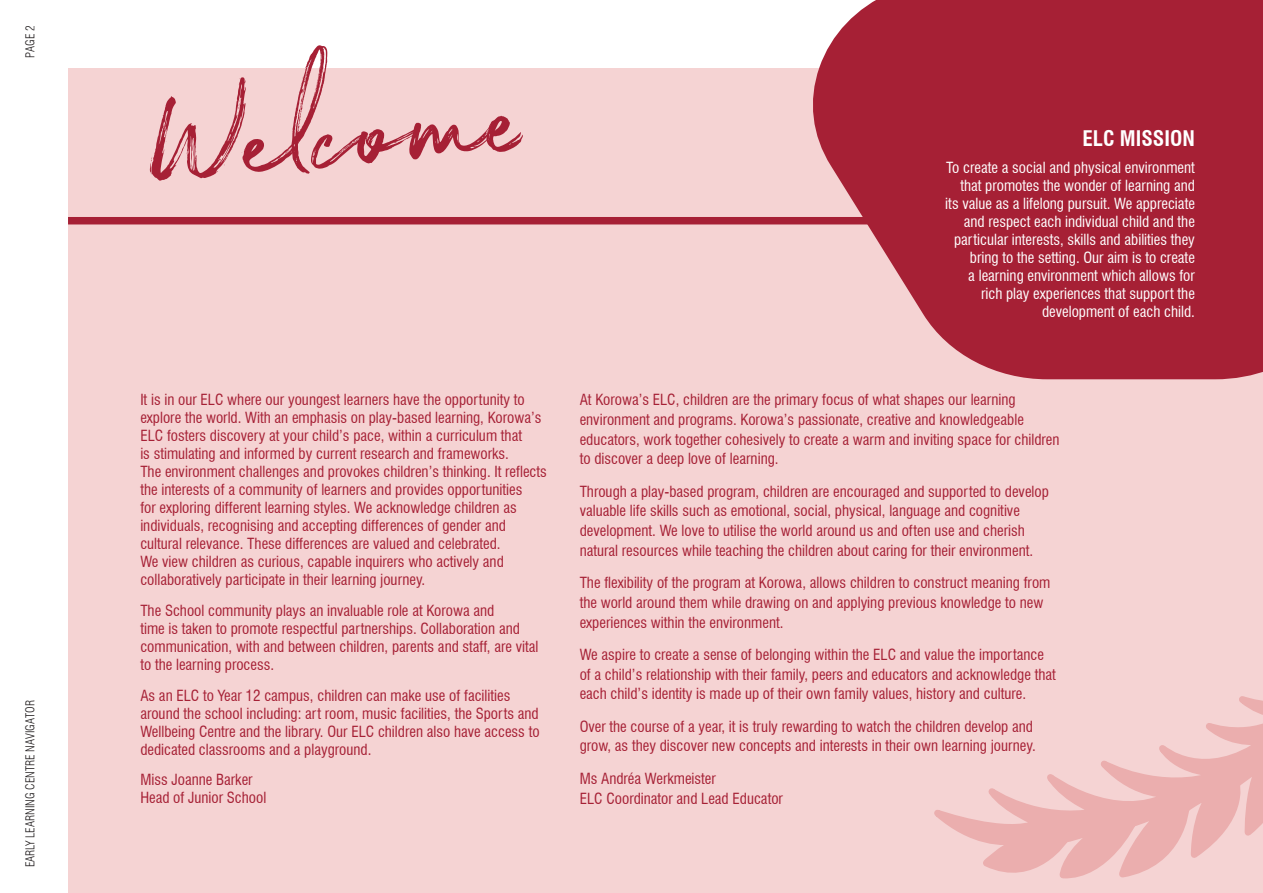
<style>
.page{position:relative;width:1263px;height:893px;background:#fff}
.page>*{position:absolute;margin:0;border:0;box-sizing:border-box;transform-origin:0 0}
.t1{font:240px "The Saturday";color:#a62035}
.t2{font:700 condensed 21px "Swiss 721 BT";color:#fff}
.Body{font:condensed 15px/18px "Swiss 721 BT";color:#a62035}
.Body-2{font:condensed 15px/18px "Swiss 721 BT";color:#fff;text-align:right}
.t3{font:300 condensed 12px "Swiss 721 BT";color:#231f20}
</style>
<div class="page">
<div style="left:68px;top:68px;width:1195px;height:825px;background:#f5d3d3"></div>
<svg style="left:934px;top:696px;width:329px;height:183px"></svg>
<div style="left:68px;top:217px;width:935px;height:7px;background:#a62035"></div>
<svg style="left:808px;top:0;width:455px;height:379px;background:#b0384a"></svg>
<p class="t3" style="left:23px;top:58px;width:34px;rotate:-90deg">PAGE 2</p>
<p class="t3" style="left:23px;top:867px;width:169px;rotate:-90deg">EARLY LEARNING CENTRE NAVIGATOR</p>
<p class="t1" style="left:132px;top:-40px;width:393px;rotate:-5deg">Welcome</p>
<p class="Body" style="left:140px;top:391px;width:408px">It is in our ELC where our youngest learners have the opportunity to explore the world. With an emphasis on play-based learning, Korowa’s ELC fosters discovery at your child’s pace, within a curriculum that<br>is stimulating and informed by current research and frameworks.<br>The environment challenges and provokes children’s thinking. It reflects the interests of a community of learners and provides opportunities<br>for exploring different learning styles. We acknowledge children as individuals, recognising and accepting differences of gender and cultural relevance. These differences are valued and celebrated.<br>We view children as curious, capable inquirers who actively and collaboratively participate in their learning journey.</p>
<p class="Body" style="left:140px;top:601px;width:400px">The School community plays an invaluable role at Korowa and<br>time is taken to promote respectful partnerships. Collaboration and communication, with and between children, parents and staff, are vital to the learning process.</p>
<p class="Body" style="left:140px;top:686px;width:401px">As an ELC to Year 12 campus, children can make use of facilities around the school including: art room, music facilities, the Sports and Wellbeing Centre and the library. Our ELC children also have access to dedicated classrooms and a playground.</p>
<p class="Body" style="left:140px;top:771px;width:114px">Miss Joanne Barker</p>
<p class="Body" style="left:140px;top:789px;width:127px">Head of Junior School</p>
<p class="t2" style="left:1082px;top:126px;width:114px">ELC MISSION</p>
<p class="Body-2" style="left:945px;top:158px;width:251px">To create a social and physical environment that promotes the wonder of learning and its value as a lifelong pursuit. We appreciate and respect each individual child and the particular interests, skills and abilities they bring to the setting. Our aim is to create<br>a learning environment which allows for rich play experiences that support the development of each child.</p>
<p class="Body" style="left:580px;top:390px;width:481px;line-height:19.6px">At Korowa’s ELC, children are the primary focus of what shapes our learning environment and programs. Korowa’s passionate, creative and knowledgeable educators, work together cohesively to create a warm and inviting space for children to discover a deep love of learning.</p>
<p class="Body" style="left:580px;top:481px;width:471px;line-height:19.6px">Through a play-based program, children are encouraged and supported to develop valuable life skills such as emotional, social, physical, language and cognitive development. We love to utilise the world around us and often use and cherish natural resources while teaching the children about caring for their environment.</p>
<p class="Body" style="left:580px;top:573px;width:472px;line-height:19.6px">The flexibility of the program at Korowa, allows children to construct meaning from the world around them while drawing on and applying previous knowledge to new experiences within the environment.</p>
<p class="Body" style="left:580px;top:645px;width:478px;line-height:19.6px">We aspire to create a sense of belonging within the ELC and value the importance of a child’s relationship with their family, peers and educators and acknowledge that each child’s identity is made up of their own family values, history and culture.</p>
<p class="Body" style="left:580px;top:716px;width:458px;line-height:19.6px">Over the course of a year, it is truly rewarding to watch the children develop and grow, as they discover new concepts and interests in their own learning journey.</p>
<p class="Body" style="left:580px;top:769px;width:205px;line-height:19.6px">Ms Andréa Werkmeister<br>ELC Coordinator and Lead Educator</p>
</div>
